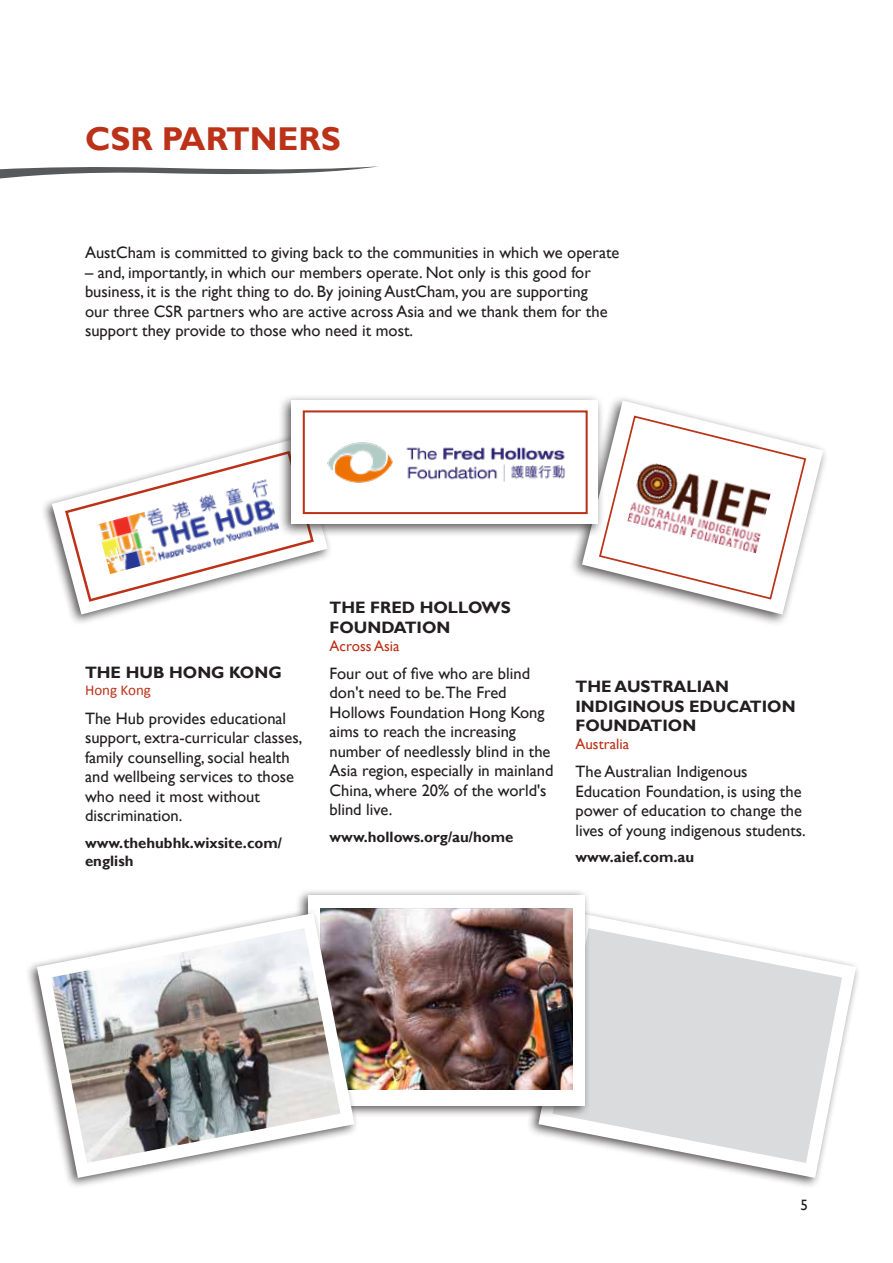
<style>
.page{position:relative;width:893px;height:1263px;background:#fff}
.page>*{position:absolute;margin:0;border:0;box-sizing:border-box;transform-origin:0 0}
.t1{font:700 33px "Gill Sans";color:#bc3219}
.t2{font:16.5px/19.5px "Gill Sans";color:#231f20}
.t3{font:700 16.5px/19.5px "Gill Sans";color:#231f20}
.t4{font:700 15px/18px "Gill Sans";color:#231f20}
.t5{font:15px "Gill Sans";color:#bc3219}
.t6{font:15px "Calibri";color:#bc3219}
.t7{font:15px "Gill Sans";color:#231f20}
</style>
<div class="page">
<div style="left:40px;top:433px;width:293px;height:193px;background:#231f20;opacity:.75"></div>
<svg style="left:52px;top:438px;width:276px;height:177px"></svg>
<div style="left:569px;top:395px;width:260px;height:232px;background:#231f20;opacity:.75"></div>
<svg style="left:582px;top:401px;width:241px;height:213px"></svg>
<div style="left:527px;top:907px;width:334px;height:282px;background:#231f20;opacity:.75"></div>
<svg style="left:538px;top:913px;width:318px;height:265px"></svg>
<svg style="left:552px;top:928px;width:290px;height:235px;fill:#dadbdc"></svg>
<div style="left:295px;top:889px;width:295px;height:228px;background:#231f20;opacity:.75"></div>
<div style="left:308px;top:895px;width:277px;height:210px;background:#fff"></div>
<img style="left:359px;top:909px;width:214px;height:180px">
<svg style="left:0;top:166px;width:378px;height:13px"></svg>
<div style="left:25px;top:907px;width:334px;height:282px;background:#231f20;opacity:.75"></div>
<svg style="left:37px;top:913px;width:318px;height:265px"></svg>
<img style="left:51px;top:928px;width:289px;height:235px">
<svg style="left:63px;top:449px;width:252px;height:154px"></svg>
<div style="left:278px;top:393px;width:326px;height:145px;background:#231f20;opacity:.75"></div>
<div style="left:292px;top:400px;width:306px;height:124px;background:#fff"></div>
<img style="left:327px;top:442px;width:239px;height:41px">
<div style="left:303px;top:410px;width:285px;height:104px;border:2px solid #bc3219"></div>
<svg style="left:598px;top:414px;width:209px;height:187px"></svg>
<h1 class="t1" style="left:85px;top:119px;width:257px">CSR PARTNERS</h1>
<p class="t2" style="left:85px;top:243px;width:536px">AustCham is committed to giving back to the communities in which we operate</p>
<p class="t2" style="left:85px;top:263px;width:524px">– and, importantly, in which our members operate. Not only is this good for business, it is the right thing to do. By joining AustCham, you are supporting our three CSR partners who are active across Asia and we thank them for the support they provide to those who need it most.</p>
<p class="t3" style="left:85px;top:663px;width:198px">THE HUB HONG KONG</p>
<p class="t6" style="left:85px;top:681px;width:67px">Hong Kong</p>
<p class="t2" style="left:85px;top:708px;width:219px">The Hub provides educational support, extra-curricular classes, family counselling, social health and wellbeing services to those who need it most without discrimination.</p>
<p class="t4" style="left:85px;top:834px;width:198px">www.thehubhk.wixsite.com/ english</p>
<p class="t3" style="left:330px;top:598px;width:183px">THE FRED HOLLOWS<br>FOUNDATION</p>
<p class="t5" style="left:330px;top:637px;width:72px">Across Asia</p>
<p class="t2" style="left:330px;top:664px;width:225px">Four out of five who are blind don't need to be.The Fred<br>Hollows Foundation Hong Kong aims to reach the increasing number of needlessly blind in the<br>Asia region, especially in mainland<br>China, where 20% of the world's blind live.</p>
<p class="t4" style="left:330px;top:828px;width:185px">www.hollows.org/au/home</p>
<p class="t3" style="left:575px;top:677px;width:222px">THE AUSTRALIAN<br>INDIGINOUS EDUCATION<br>FOUNDATION</p>
<p class="t5" style="left:575px;top:735px;width:55px">Australia</p>
<p class="t2" style="left:575px;top:762px;width:232px">The Australian Indigenous<br>Education Foundation, is using the power of education to change the lives of young indigenous students.</p>
<p class="t4" style="left:575px;top:848px;width:120px">www.aief.com.au</p>
<p class="t7" style="left:800px;top:1196px;width:9px">5</p>
</div>
